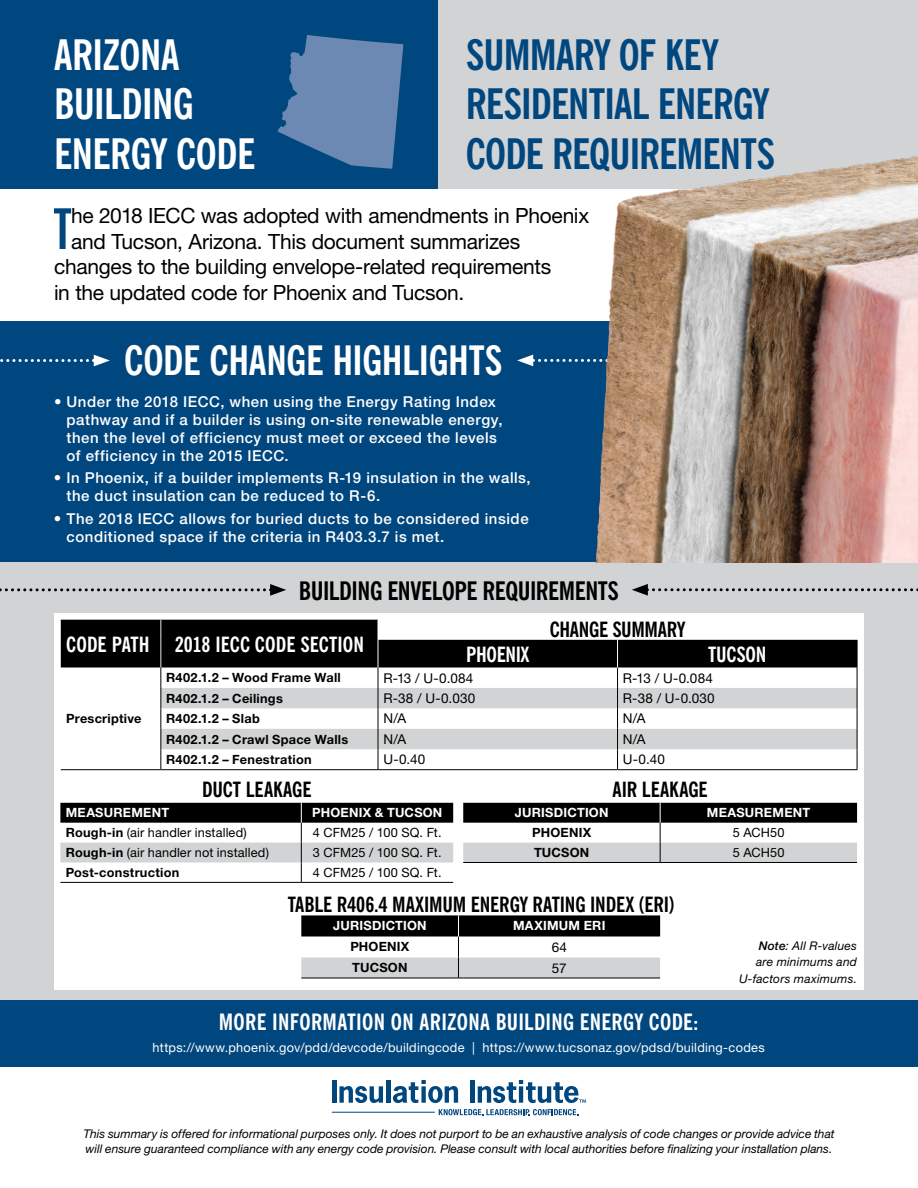
<style>
.page{position:relative;width:918px;height:1188px;background:#fff}
.page>*{position:absolute;margin:0;border:0;box-sizing:border-box;transform-origin:0 0}
.t1{font:700 extra-condensed 56.25px "News Gothic BT";color:#00467f}
.t2{font:700 condensed 42px/49.5px "News Gothic BT";letter-spacing:-.02em;color:#00467f}
.t3{font:700 condensed 42px/49.5px "News Gothic BT";letter-spacing:-.015em;color:#fff}
.t4{font:700 condensed 40.5px "News Gothic BT";letter-spacing:-.01em;color:#fff}
.t5{font:700 condensed 25.5px "News Gothic BT";letter-spacing:-.02em;color:#000}
.t6{font:700 condensed 22.5px "News Gothic BT";letter-spacing:.01em;color:#fff}
.t7{font:21px "Helvetica Neue LT Std";letter-spacing:-.015em;color:#000}
.t8{font:700 condensed 21px "News Gothic BT";letter-spacing:-.01em;color:#000}
.t9{font:700 condensed 21px "News Gothic BT";color:#fff}
.t10{font:500 15px/18px "Helvetica Neue LT Std";letter-spacing:.035em;color:#fff}
.t11{font:13.5px "Helvetica Neue LT Std";letter-spacing:.015em;color:#000}
.t12{font:700 12.75px "Helvetica Neue LT Std";letter-spacing:.02em;color:#000}
.t13{font:12.75px "Helvetica Neue LT Std";letter-spacing:.01em;color:#000}
.t14{font:12.75px "Helvetica Neue LT Std";letter-spacing:.02em;color:#fff}
.t15{font:700 12.75px "Helvetica Neue LT Std";letter-spacing:.02em;color:#fff}
.t16{font:italic 12px/16.5px "Helvetica Neue LT Std";color:#000;text-align:right}
.s1{font-weight:700}
.s2{font-weight:500}
</style>
<div class="page">
<div style="left:0;top:322px;width:918px;height:274px;background:#00467f"></div>
<div style="left:0;top:562px;width:918px;height:476px;background:#d1d3d4"></div>
<hr style="left:332px;top:1080px;width:4px;height:23px;background:#00467f">
<svg style="left:439px;top:1109px;width:139px;height:6px"></svg>
<svg style="left:339px;top:1086px;width:44px;height:17px"></svg>
<hr style="left:386px;top:1080px;width:4px;height:23px;background:#00467f">
<svg style="left:393px;top:1080px;width:65px;height:23px"></svg>
<div style="left:470px;top:1080px;width:5px;height:23px;background:#00467f"></div>
<svg style="left:478px;top:1080px;width:108px;height:23px"></svg>
<hr style="left:332px;top:1112px;width:103px;height:1px;background:#00467f">
<svg style="left:517px;top:355px;width:55px;height:11px"></svg>
<svg style="left:0;top:355px;width:110px;height:11px"></svg>
<div style="left:0;top:1000px;width:918px;height:66px;background:#00467f"></div>
<div style="left:54px;top:613px;width:810px;height:376px;background:#fff"></div>
<svg style="left:632px;top:584px;width:286px;height:12px"></svg>
<svg style="left:0;top:584px;width:286px;height:12px"></svg>
<svg style="left:60px;top:803px;width:797px;height:40px"></svg>
<svg style="left:60px;top:843px;width:797px;height:135px"></svg>
<hr style="left:60px;top:882px;width:241px;height:1px;background:#000">
<hr style="left:301px;top:882px;width:152px;height:1px;background:#000">
<svg style="left:301px;top:803px;width:1px;height:79px"></svg>
<svg style="left:660px;top:803px;width:1px;height:59px"></svg>
<hr style="left:463px;top:862px;width:197px;height:1px;background:#000">
<hr style="left:660px;top:862px;width:197px;height:1px;background:#000">
<hr style="left:301px;top:978px;width:152px;height:1px;background:#000">
<svg style="left:453px;top:915px;width:10px;height:64px"></svg>
<hr style="left:463px;top:978px;width:197px;height:1px;background:#000">
<svg style="left:61px;top:620px;width:797px;height:149px"></svg>
<hr style="left:61px;top:769px;width:99px;height:1px;background:#000">
<hr style="left:160px;top:769px;width:218px;height:1px;background:#000">
<hr style="left:378px;top:769px;width:240px;height:1px;background:#000">
<hr style="left:618px;top:769px;width:239px;height:1px;background:#000">
<div style="left:129px;top:0;width:789px;height:189px;background:#d1d3d4"></div>
<div style="left:0;top:0;width:437px;height:189px;background:#00467f"></div>
<img style="left:573px;top:156px;width:345px;height:406px">
<svg style="left:277px;top:35px;width:126px;height:134px"></svg>
<h2 class="t3" style="left:54px;top:30px;width:203px">ARIZONA<br>BUILDING<br>ENERGY CODE</h2>
<h2 class="t2" style="left:466px;top:30px;width:311px">SUMMARY OF KEY<br>RESIDENTIAL ENERGY<br>CODE REQUIREMENTS</h2>
<h1 class="t1" style="left:54px;top:195px;width:20px">T</h1>
<h3 class="t7" style="left:71px;top:204px;width:520px">he 2018 IECC was adopted with amendments in Phoenix</h3>
<h3 class="t7" style="left:71px;top:229px;width:451px">and Tucson, Arizona. This document summarizes</h3>
<h3 class="t7" style="left:54px;top:254px;width:499px">changes to the building envelope-related requirements</h3>
<h3 class="t7" style="left:54px;top:280px;width:412px">in the updated code for Phoenix and Tucson.</h3>
<h3 class="t4" style="left:124px;top:335px;width:380px">CODE CHANGE HIGHLIGHTS</h3>
<p class="t10" style="left:67px;top:392px;width:438px;text-indent:-13px">• Under the 2018 IECC, when using the Energy Rating Index pathway and if a builder is using on-site renewable energy, then the level of efficiency must meet or exceed the levels of efficiency in the 2015 IECC.</p>
<p class="t10" style="left:67px;top:469px;width:466px;text-indent:-13px">• In Phoenix, if a builder implements R-19 insulation in the walls, the duct insulation can be reduced to R-6.</p>
<p class="t10" style="left:67px;top:509px;width:464px;text-indent:-13px">• The 2018 IECC allows for buried ducts to be considered inside conditioned space if the criteria in R403.3.7 is met.</p>
<h3 class="t5" style="left:299px;top:575px;width:322px">BUILDING ENVELOPE REQUIREMENTS</h3>
<h3 class="t9" style="left:66px;top:632px;width:299px">CODE PATH 2018 IECC CODE SECTION</h3>
<h3 class="t8" style="left:550px;top:616px;width:137px">CHANGE SUMMARY</h3>
<h3 class="t9" style="left:466px;top:642px;width:65px">PHOENIX</h3>
<h3 class="t9" style="left:708px;top:642px;width:60px">TUCSON</h3>
<p class="t12" style="left:66px;top:711px;width:77px">Prescriptive</p>
<p class="t12" style="left:166px;top:670px;width:176px">R402.1.2 – Wood Frame Wall</p>
<p class="t11" style="left:383px;top:670px;width:92px">R-13 / U-0.084</p>
<p class="t11" style="left:623px;top:670px;width:92px">R-13 / U-0.084</p>
<p class="t12" style="left:166px;top:690px;width:118px">R402.1.2 – Ceilings</p>
<p class="t11" style="left:383px;top:690px;width:93px">R-38 / U-0.030</p>
<p class="t11" style="left:623px;top:690px;width:93px">R-38 / U-0.030</p>
<p class="t12" style="left:166px;top:711px;width:95px">R402.1.2 – Slab</p>
<p class="t11" style="left:383px;top:711px;width:24px">N/A</p>
<p class="t11" style="left:623px;top:711px;width:24px">N/A</p>
<p class="t12" style="left:166px;top:731px;width:184px">R402.1.2 – Crawl Space Walls</p>
<p class="t11" style="left:383px;top:731px;width:24px">N/A</p>
<p class="t11" style="left:623px;top:731px;width:24px">N/A</p>
<p class="t12" style="left:166px;top:752px;width:147px">R402.1.2 – Fenestration</p>
<p class="t11" style="left:383px;top:751px;width:44px">U-0.40</p>
<p class="t11" style="left:623px;top:751px;width:44px">U-0.40</p>
<h3 class="t8" style="left:202px;top:777px;width:111px">DUCT LEAKAGE</h3>
<h3 class="t8" style="left:613px;top:777px;width:97px">AIR LEAKAGE</h3>
<p class="t15" style="left:66px;top:805px;width:105px">MEASUREMENT</p>
<p class="t15" style="left:312px;top:805px;width:132px">PHOENIX &amp; TUCSON</p>
<p class="t15" style="left:515px;top:805px;width:95px">JURISDICTION</p>
<p class="t15" style="left:707px;top:805px;width:105px">MEASUREMENT</p>
<p class="t13" style="left:66px;top:825px;width:183px"><span class="s1">Rough-in</span> (air handler installed)</p>
<p class="t13" style="left:313px;top:825px;width:130px">4 CFM25 / 100 SQ. Ft.</p>
<p class="t12" style="left:532px;top:825px;width:61px">PHOENIX</p>
<p class="t13" style="left:733px;top:825px;width:53px">5 ACH50</p>
<p class="t13" style="left:66px;top:845px;width:205px"><span class="s1">Rough-in</span> (air handler not installed)</p>
<p class="t13" style="left:313px;top:845px;width:130px">3 CFM25 / 100 SQ. Ft.</p>
<p class="t12" style="left:534px;top:845px;width:57px">TUCSON</p>
<p class="t13" style="left:733px;top:845px;width:53px">5 ACH50</p>
<p class="t12" style="left:66px;top:865px;width:115px">Post-construction</p>
<p class="t13" style="left:313px;top:865px;width:130px">4 CFM25 / 100 SQ. Ft.</p>
<h3 class="t8" style="left:288px;top:892px;width:389px">TABLE R406.4 MAXIMUM ENERGY RATING INDEX (ERI)</h3>
<p class="t15" style="left:333px;top:918px;width:95px">JURISDICTION</p>
<p class="t15" style="left:513px;top:918px;width:94px">MAXIMUM ERI</p>
<p class="t12" style="left:350px;top:939px;width:61px">PHOENIX</p>
<p class="t11" style="left:552px;top:939px;width:17px">64</p>
<p class="t12" style="left:352px;top:960px;width:57px">TUCSON</p>
<p class="t11" style="left:552px;top:960px;width:16px">57</p>
<p class="t16" style="left:739px;top:937px;width:120px"><span class="s2">Note</span>: All R-values are minimums and<br>U-factors maximums.</p>
<h3 class="t6" style="left:219px;top:1008px;width:481px">MORE INFORMATION ON ARIZONA BUILDING ENERGY CODE:</h3>
<p class="t14" style="left:153px;top:1040px;width:614px">https://www.phoenix.gov/pdd/devcode/buildingcode | https://www.tucsonaz.gov/pdsd/building-codes</p>
<p class="t16" style="left:83px;top:1126px;width:753px;line-height:15px;text-align:left">This summary is offered for informational purposes only. It does not purport to be an exhaustive analysis of code changes or provide advice that will ensure guaranteed compliance with any energy code provision. Please consult with local authorities before finalizing your installation plans.</p>
</div>
